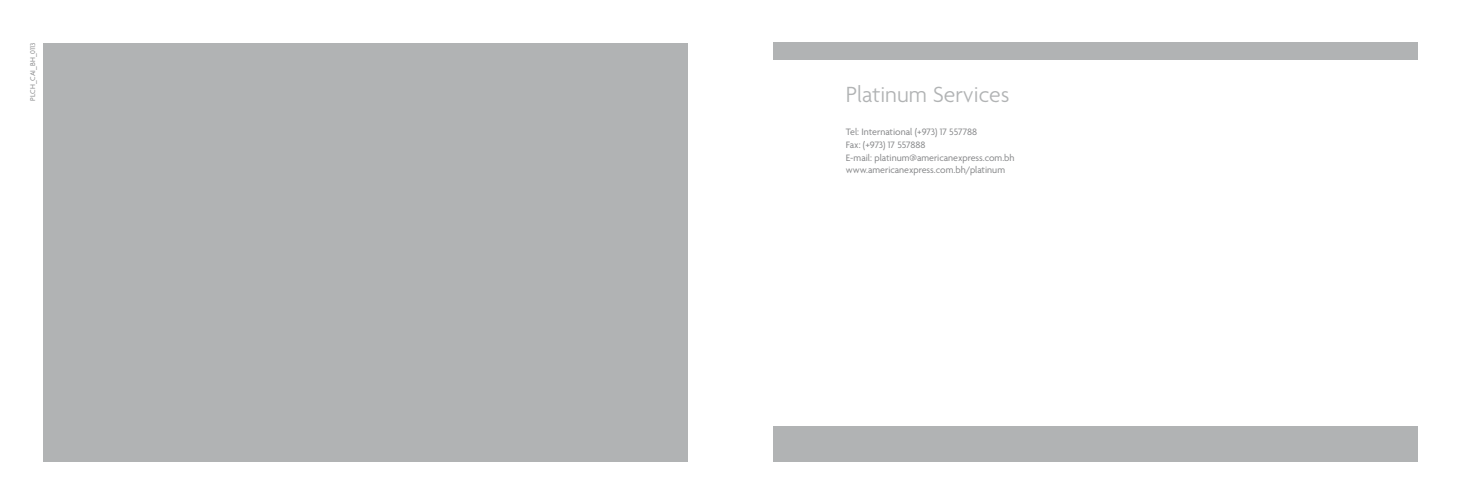
<style>
.page{position:relative;width:1460px;height:504px;background:#fff}
.page>*{position:absolute;margin:0;border:0;box-sizing:border-box;transform-origin:0 0}
.t1{font:300 23.75px "Agenda";color:#b1b3b4}
.t2{font:10px/12.5px "Agenda";color:#87888a}
.t3{font:7.5px "Agenda";color:#87888a}
</style>
<div class="page">
<div style="left:43px;top:43px;width:644px;height:418px;background:#b1b3b4"></div>
<div style="left:772px;top:425px;width:645px;height:36px;background:#b1b3b4"></div>
<div style="left:772px;top:43px;width:645px;height:17px;background:#b1b3b4"></div>
<p class="t3" style="left:28px;top:100px;width:59px;rotate:-90deg">PLCH_CAI_BH_0113</p>
<h1 class="t1" style="left:846px;top:80px;width:165px">Platinum Services</h1>
<p class="t2" style="left:846px;top:126px;width:170px">Tel: International (+973) 17 557788<br>Fax: (+973) 17 557888<br>E-mail: platinum@americanexpress.com.bh www.americanexpress.com.bh/platinum</p>
</div>
